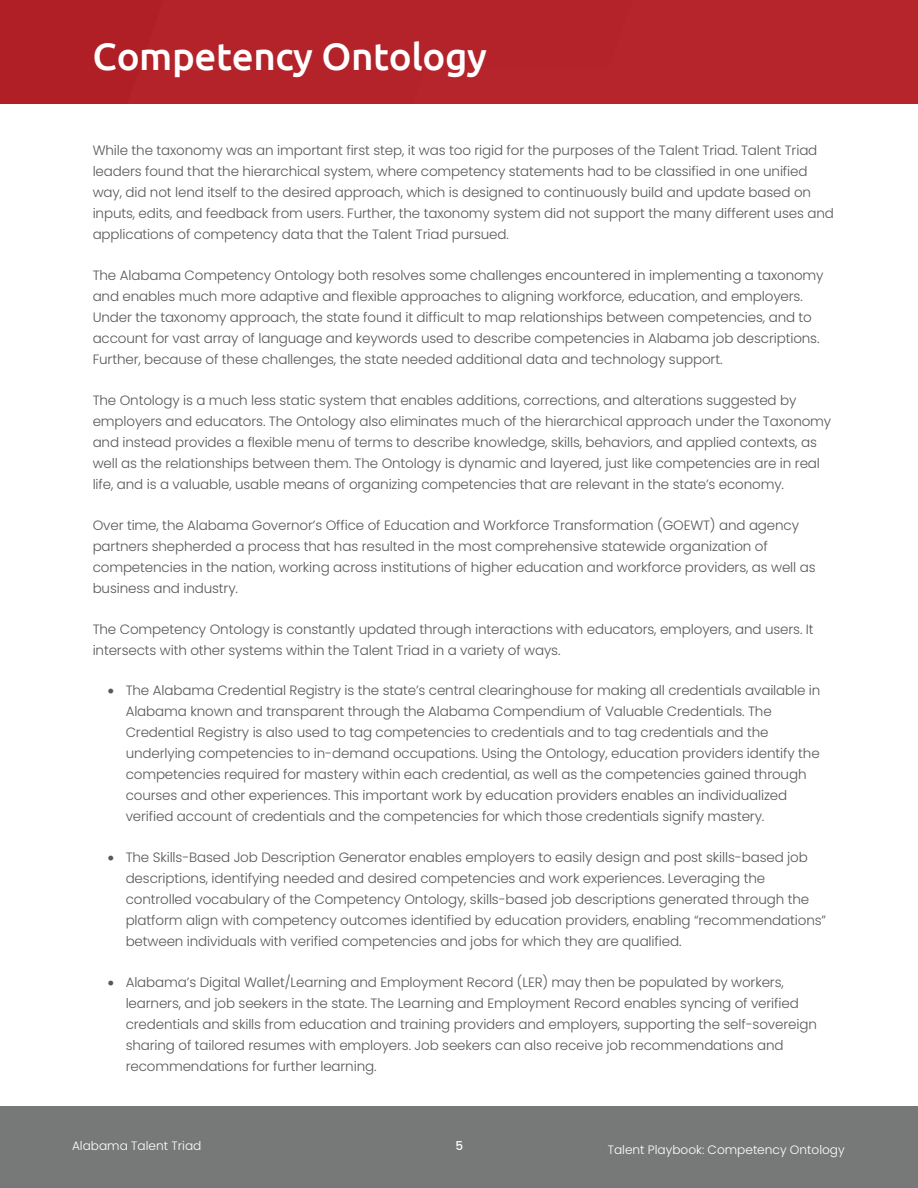
<style>
.page{position:relative;width:918px;height:1188px;background:#fff}
.page>*{position:absolute;margin:0;border:0;box-sizing:border-box;transform-origin:0 0}
.t1{font:500 38.4px "Ubuntu";letter-spacing:-.01em;color:#fff}
.Sub_Title{font:300 13.5px/21px "Poppins";letter-spacing:-.01em;color:#57585a}
.t2{font:300 12.15px "Poppins";color:#fff}
.t3{font:500 12.15px "Poppins";color:#fff}
</style>
<div class="page">
<svg style="left:0;top:0;width:18px;height:69px"></svg>
<div style="left:713px;top:0;width:205px;height:103px;background:#b6252b"></div>
<div style="left:18px;top:0;width:695px;height:103px;background:#b42329"></div>
<div style="left:0;top:1107px;width:918px;height:81px;background:#777878"></div>
<p class="t1" style="left:93px;top:32px;width:396px">Competency Ontology</p>
<p class="Sub_Title" style="left:93px;top:139px;width:743px">While the taxonomy was an important first step, it was too rigid for the purposes of the Talent Triad. Talent Triad leaders found that the hierarchical system, where competency statements had to be classified in one unified way, did not lend itself to the desired approach, which is designed to continuously build and update based on inputs, edits, and feedback from users. Further, the taxonomy system did not support the many different uses and applications of competency data that the Talent Triad pursued.</p>
<p class="Sub_Title" style="left:93px;top:265px;width:732px">The Alabama Competency Ontology both resolves some challenges encountered in implementing a taxonomy and enables much more adaptive and flexible approaches to aligning workforce, education, and employers.<br>Under the taxonomy approach, the state found it difficult to map relationships between competencies, and to account for vast array of language and keywords used to describe competencies in Alabama job descriptions.<br>Further, because of these challenges, the state needed additional data and technology support.</p>
<p class="Sub_Title" style="left:93px;top:390px;width:740px">The Ontology is a much less static system that enables additions, corrections, and alterations suggested by employers and educators. The Ontology also eliminates much of the hierarchical approach under the Taxonomy and instead provides a flexible menu of terms to describe knowledge, skills, behaviors, and applied contexts, as well as the relationships between them. The Ontology is dynamic and layered, just like competencies are in real life, and is a valuable, usable means of organizing competencies that are relevant in the state’s economy.</p>
<p class="Sub_Title" style="left:93px;top:515px;width:724px">Over time, the Alabama Governor’s Office of Education and Workforce Transformation (GOEWT) and agency partners shepherded a process that has resulted in the most comprehensive statewide organization of competencies in the nation, working across institutions of higher education and workforce providers, as well as business and industry.</p>
<p class="Sub_Title" style="left:93px;top:619px;width:722px">The Competency Ontology is constantly updated through interactions with educators, employers, and users. It intersects with other systems within the Talent Triad in a variety of ways.</p>
<p class="Sub_Title" style="left:126px;top:680px;width:696px;text-indent:-18px">• The Alabama Credential Registry is the state’s central clearinghouse for making all credentials available in Alabama known and transparent through the Alabama Compendium of Valuable Credentials. The Credential Registry is also used to tag competencies to credentials and to tag credentials and the underlying competencies to in-demand occupations. Using the Ontology, education providers identify the competencies required for mastery within each credential, as well as the competencies gained through courses and other experiences. This important work by education providers enables an individualized verified account of credentials and the competencies for which those credentials signify mastery.</p>
<p class="Sub_Title" style="left:126px;top:847px;width:702px;text-indent:-18px">• The Skills-Based Job Description Generator enables employers to easily design and post skills-based job descriptions, identifying needed and desired competencies and work experiences. Leveraging the controlled vocabulary of the Competency Ontology, skills-based job descriptions generated through the platform align with competency outcomes identified by education providers, enabling “recommendations” between individuals with verified competencies and jobs for which they are qualified.</p>
<p class="Sub_Title" style="left:126px;top:971px;width:693px;text-indent:-18px">• Alabama’s Digital Wallet/Learning and Employment Record (LER) may then be populated by workers, learners, and job seekers in the state. The Learning and Employment Record enables syncing of verified credentials and skills from education and training providers and employers, supporting the self-sovereign sharing of tailored resumes with employers. Job seekers can also receive job recommendations and recommendations for further learning.</p>
<p class="t2" style="left:72px;top:1138px;width:131px">Alabama Talent Triad</p>
<p class="t3" style="left:455px;top:1138px;width:9px">5</p>
<p class="t2" style="left:608px;top:1143px;width:239px">Talent Playbook: Competency Ontology</p>
</div>
